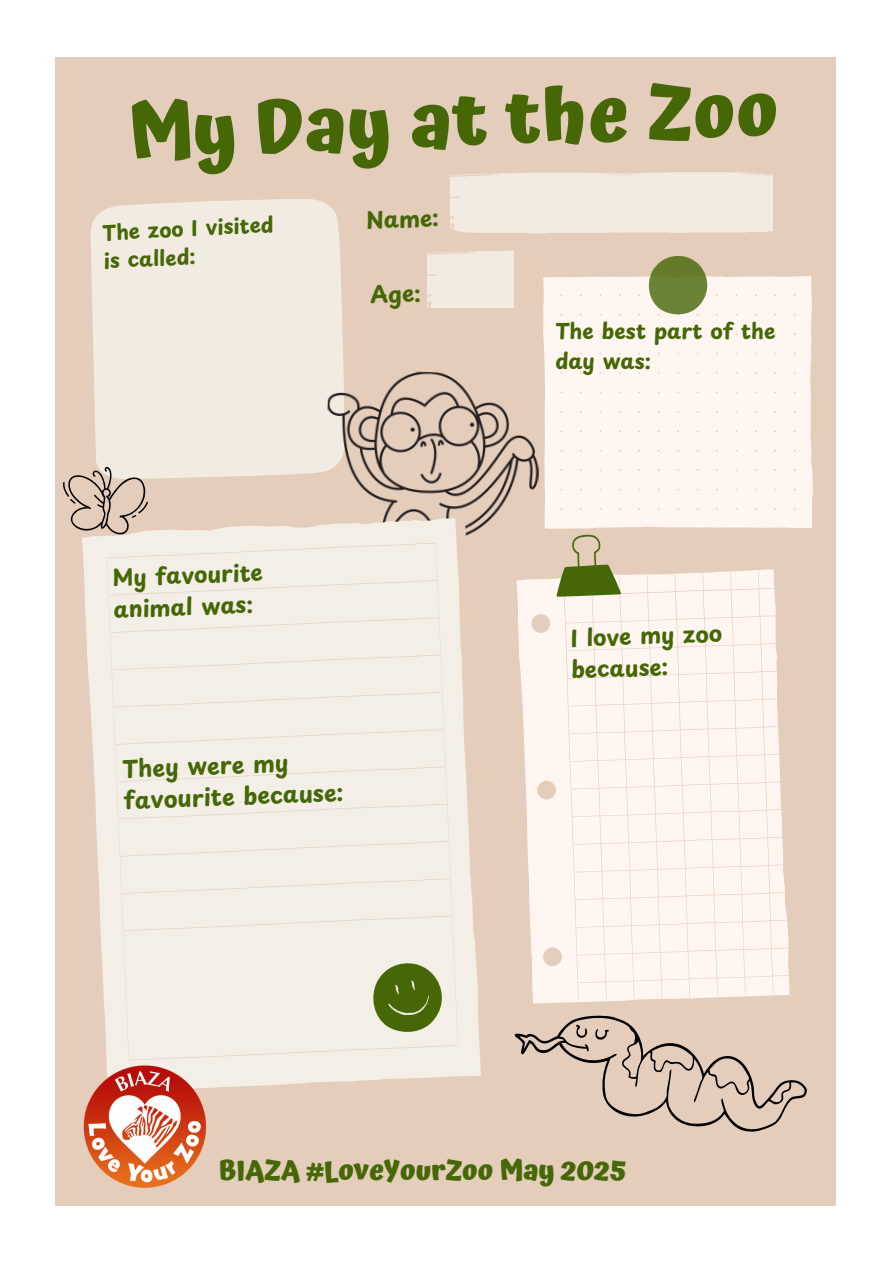
<style>
.page{position:relative;width:894px;height:1264px;background:#fff}
.page>*{position:absolute;margin:0;border:0;box-sizing:border-box;transform-origin:0 0}
.t1{font:700 75.9px "Atma";color:#456706}
.t2{font:700 28.05px "Atma";color:#456706}
.t3{font:700 23.25px/31.5px "Playpen Sans";color:#456706}
.t4{font:700 22.5px/31.5px "Playpen Sans";color:#456706}
.t5{font:700 21px/29.2px "Playpen Sans";color:#456706}
.t6{font:700 20.55px/28px "Playpen Sans";color:#456706}
</style>
<div class="page">
<div style="left:56px;top:58px;width:779px;height:1147px;background:#e4cdbb"></div>
<div style="left:90px;top:199px;width:254px;height:280px;background:#f1ebe1"></div>
<img style="left:324px;top:369px;width:215px;height:151px">
<svg style="left:287px;top:516px;width:194px;height:568px;fill:#f3eee6"></svg>
<div style="left:287px;top:541px;width:171px;height:517px;background:#f3eee6"></div>
<svg style="left:295px;top:959px;width:159px;height:86px;background:#c5caab"></svg>
<svg style="left:82px;top:525px;width:205px;height:563px;fill:#f3eee6"></svg>
<div style="left:105px;top:544px;width:182px;height:518px;background:#f3eee6"></div>
<svg style="left:543px;top:276px;width:269px;height:252px;background:#fdf2ee"></svg>
<div style="left:560px;top:294px;width:235px;height:216px;background:#fff5f1"></div>
<svg style="left:648px;top:256px;width:59px;height:59px;background:#879656"></svg>
<svg style="left:516px;top:578px;width:47px;height:425px;fill:#fff5f1"></svg>
<svg style="left:563px;top:569px;width:226px;height:434px;background:#fcf1ec"></svg>
<svg style="left:556px;top:535px;width:65px;height:61px"></svg>
<div style="left:450px;top:172px;width:322px;height:61px;background:#f1ebe1"></div>
<div style="left:427px;top:250px;width:87px;height:58px;background:#f1ebe1"></div>
<svg style="left:63px;top:467px;width:85px;height:67px"></svg>
<img style="left:72px;top:1059px;width:146px;height:147px">
<svg style="left:514px;top:1015px;width:293px;height:117px"></svg>
<h3 class="t1" style="left:127px;top:87px;width:651px;rotate:-2deg">My Day at the Zoo</h3>
<h3 class="t6" style="left:102px;top:218px;width:173px;rotate:-3deg">The zoo I visited is called:</h3>
<p class="t4" style="left:365px;top:204px;width:74px;rotate:-2deg">Name:</p>
<p class="t4" style="left:370px;top:278px;width:52px;rotate:-2deg">Age:</p>
<p class="t4" style="left:112px;top:561px;width:152px;rotate:-2deg">My favourite animal was:</p>
<p class="t3" style="left:122px;top:752px;width:221px;rotate:-2deg">They were my favourite because:</p>
<p class="t5" style="left:555px;top:316px;width:222px">The best part of the day was:</p>
<h3 class="t4" style="left:569px;top:621px;width:153px;rotate:-2deg">I love my zoo because:</h3>
<p class="t2" style="left:218px;top:1153px;width:410px">BIAZA #LoveYourZoo May 2025</p>
</div>
